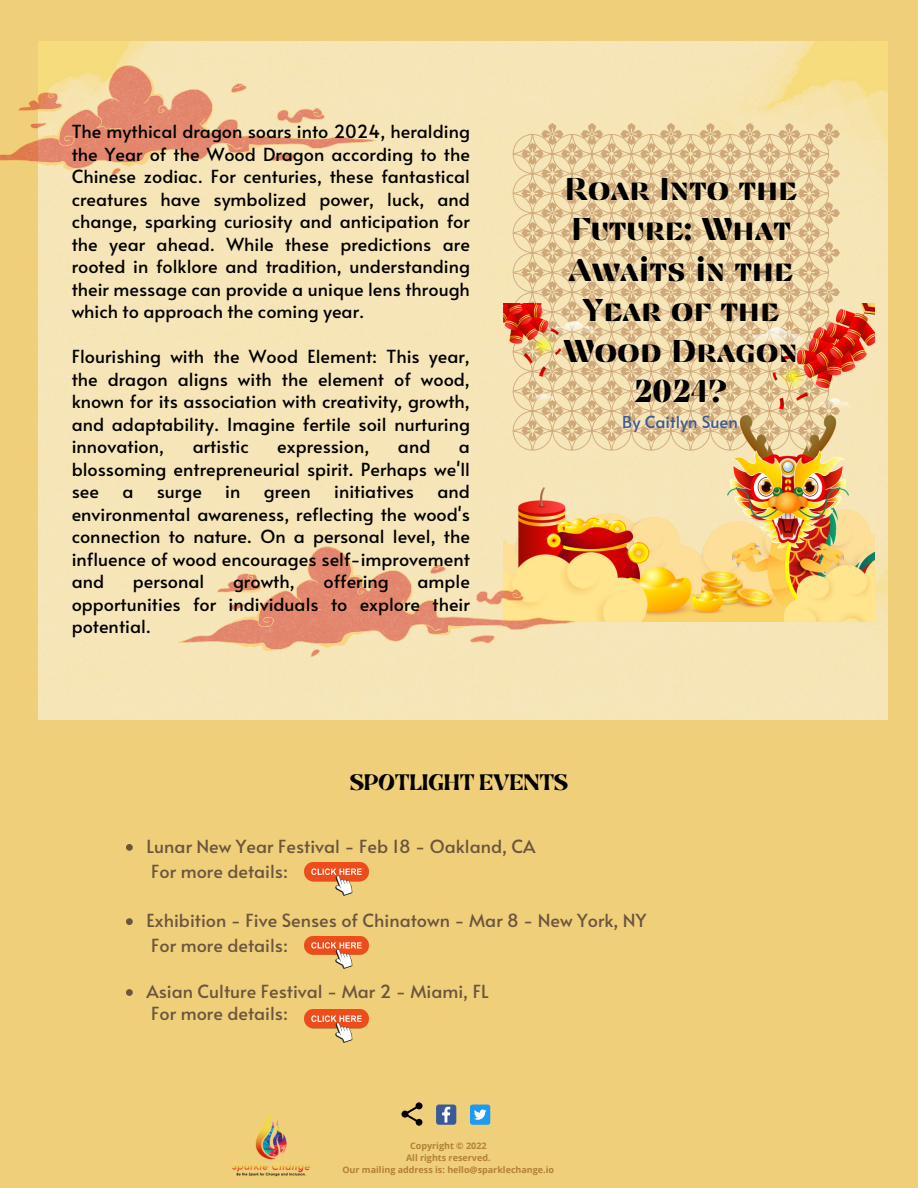
<style>
.page{position:relative;width:918px;height:1188px;background:#efcf7a}
.page>*{position:absolute;margin:0;border:0;box-sizing:border-box;transform-origin:0 0}
.t1{font:31.5px/40.5px "Findel Display";color:#000;text-align:center}
.t2{font:18px/22.5px "Alata";color:#000;text-align:justify}
.t3{font:18px "Alata";color:#6b553d}
.t4{font:18px "Brasika Display";letter-spacing:.02em;color:#000}
.t5{font:16.5px "Alata";color:#3b5998}
.t6{font:700 9px "Open Sans";color:#b38036}
</style>
<div class="page">
<img style="left:232px;top:1113px;width:78px;height:64px">
<img style="left:38px;top:42px;width:849px;height:677px">
<svg style="left:126px;top:844px;width:7px;height:7px"></svg>
<svg style="left:126px;top:918px;width:7px;height:7px"></svg>
<svg style="left:126px;top:989px;width:7px;height:7px"></svg>
<img style="left:304px;top:1010px;width:64px;height:32px">
<img style="left:304px;top:936px;width:64px;height:33px">
<img style="left:304px;top:863px;width:64px;height:32px">
<svg style="left:436px;top:1105px;width:20px;height:20px"></svg>
<div style="left:470px;top:1105px;width:20px;height:20px;background:#1d9bf0;border-radius:3px"></div>
<svg style="left:474px;top:1110px;width:12px;height:10px"></svg>
<svg style="left:401px;top:1102px;width:22px;height:24px"></svg>
<svg style="left:513px;top:123px;width:327px;height:180px;background:#e7cea0"></svg>
<img style="left:503px;top:303px;width:372px;height:318px">
<svg style="left:0;top:65px;width:376px;height:112px;background:#efc496"></svg>
<svg style="left:178px;top:547px;width:398px;height:110px;background:#f0c599"></svg>
<p class="t2" style="left:72px;top:119px;width:400px">The mythical dragon soars into 2024, heralding the Year of the Wood Dragon according to the Chinese zodiac. For centuries, these fantastical creatures have symbolized power, luck, and change, sparking curiosity and anticipation for the year ahead. While these predictions are rooted in folklore and tradition, understanding their message can provide a unique lens through which to approach the coming year.</p>
<h3 class="t2" style="left:72px;top:344px;width:400px">Flourishing with the Wood Element: This year, the dragon aligns with the element of wood, known for its association with creativity, growth, and adaptability. Imagine fertile soil nurturing innovation,</h3>
<h3 class="t2" style="left:193px;top:434px;width:58px">artistic</h3>
<h3 class="t2" style="left:277px;top:434px;width:94px">expression,</h3>
<h3 class="t2" style="left:398px;top:434px;width:34px">and</h3>
<h3 class="t2" style="left:72px;top:434px;width:400px;text-indent:387px">a blossoming entrepreneurial spirit. Perhaps we'll see</h3>
<h3 class="t2" style="left:72px;top:479px;width:400px;text-indent:366px">and environmental awareness, reflecting the wood's connection to nature. On a personal level, the influence of wood encourages self-improvement and</h3>
<h3 class="t2" style="left:122px;top:479px;width:13px">a</h3>
<h3 class="t2" style="left:157px;top:479px;width:47px">surge</h3>
<h3 class="t2" style="left:225px;top:479px;width:17px">in</h3>
<h3 class="t2" style="left:264px;top:479px;width:48px">green</h3>
<h3 class="t2" style="left:334px;top:479px;width:81px">initiatives</h3>
<h3 class="t2" style="left:133px;top:569px;width:73px">personal</h3>
<h3 class="t2" style="left:233px;top:569px;width:63px">growth,</h3>
<h3 class="t2" style="left:323px;top:569px;width:67px">offering</h3>
<h3 class="t2" style="left:72px;top:569px;width:400px;text-indent:346px">ample opportunities for individuals to explore their potential.</h3>
<p class="t1" style="left:564px;top:169px;width:236px">Roar Into the<br>Future: What<br>Awaits in the<br>Year of the<br>Wood Dragon<br>2024?</p>
<p class="t5" style="left:622px;top:410px;width:117px">By Caitlyn Suen</p>
<h3 class="t4" style="left:350px;top:768px;width:219px">SPOTLIGHT EVENTS</h3>
<h3 class="t3" style="left:146px;top:833px;width:391px">Lunar New Year Festival - Feb 18 - Oakland, CA</h3>
<h3 class="t3" style="left:151px;top:858px;width:138px">For more details:</h3>
<p class="t3" style="left:146px;top:907px;width:501px">Exhibition - Five Senses of Chinatown - Mar 8 - New York, NY</p>
<h1 class="t3" style="left:151px;top:932px;width:138px">For more details:</h1>
<p class="t3" style="left:146px;top:978px;width:344px">Asian Culture Festival - Mar 2 - Miami, FL</p>
<h3 class="t3" style="left:151px;top:1000px;width:138px">For more details:</h3>
<p class="t6" style="left:410px;top:1140px;width:78px">Copyright © 2022</p>
<h3 class="t6" style="left:406px;top:1152px;width:86px">All rights reserved.</h3>
<p class="t6" style="left:342px;top:1164px;width:213px">Our mailing address is: hello@sparklechange.io</p>
</div>
